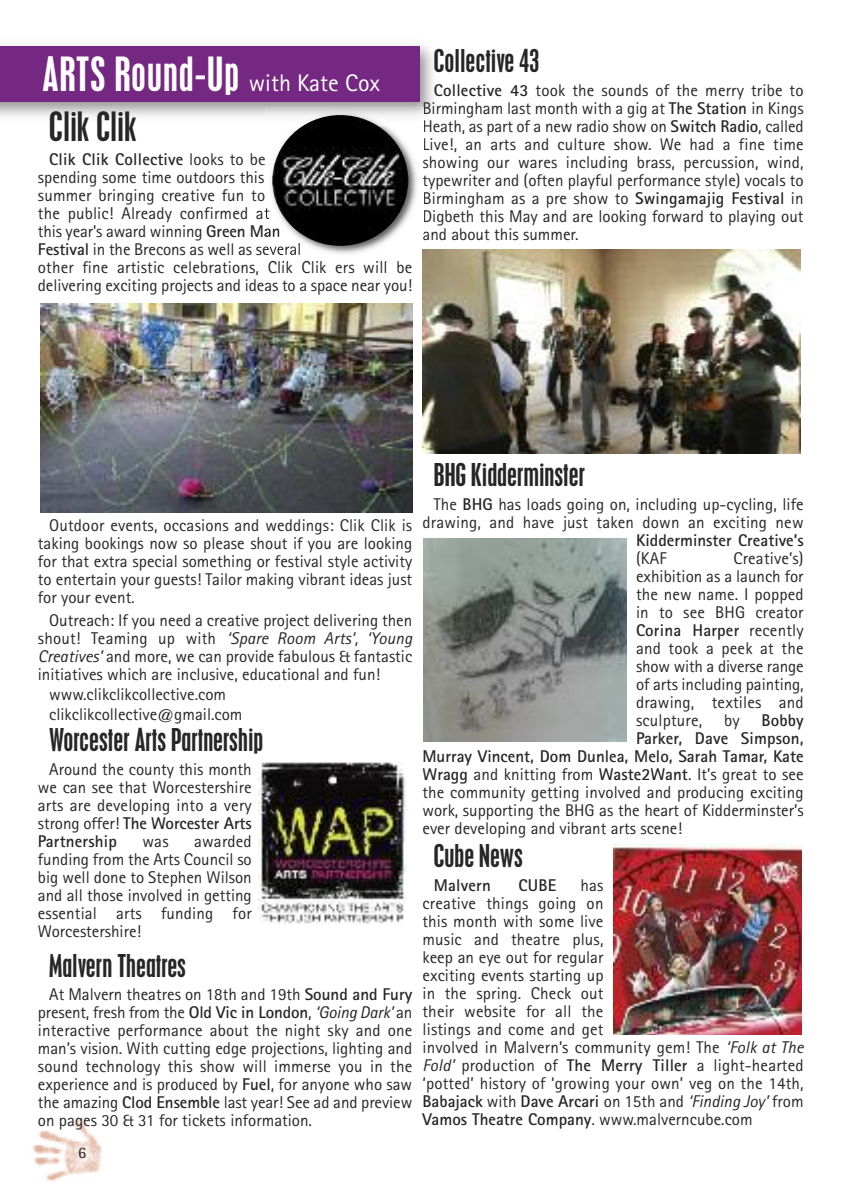
<style>
.page{position:relative;width:842px;height:1191px;background:#fff}
.page>*{position:absolute;margin:0;border:0;box-sizing:border-box;transform-origin:0 0}
.t1{font:condensed 42px "Placard";letter-spacing:.025em;color:#fff}
.t2{font:condensed 36px "Placard";color:#272627}
.t3{font:condensed 28px "Placard";color:#272627}
.t4{font:17px/18px "Rotis Sans Serif";color:#272627;text-align:justify}
.t5{font:700 17px "Rotis Sans Serif";color:#272627}
.t6{font:16px "Rotis Semi Sans";color:#272627}
.s1{font-family:"Rotis Sans Serif";font-stretch:normal;font-size:24px}
.s2{font-weight:700}
.s3{font-style:italic}
</style>
<div class="page">
<img style="left:32px;top:1117px;width:70px;height:64px">
<div style="left:0;top:46px;width:420px;height:56px;background:#752881"></div>
<img style="left:265px;top:107px;width:158px;height:154px">
<img style="left:265px;top:225px;width:14px;height:12px">
<img style="left:272px;top:115px;width:136px;height:131px;border-radius:50%">
<img style="left:259px;top:762px;width:147px;height:162px">
<div style="left:423px;top:536px;width:203px;height:208px;background:linear-gradient(to right,#fff,#fff)"></div>
<img style="left:423px;top:538px;width:203px;height:203px">
<img style="left:613px;top:844px;width:188px;height:190px">
<img style="left:41px;top:303px;width:372px;height:209px">
<img style="left:422px;top:249px;width:378px;height:205px">
<h1 class="t1" style="left:43px;top:56px;width:339px">ARTS Round-Up <span class="s1">with Kate Cox</span></h1>
<h2 class="t2" style="left:49px;top:111px;width:89px">Clik Clik</h2>
<p class="t4" style="left:38px;top:152px;width:376px;text-align:left;text-indent:11px"><span class="s2">Clik Clik Collective</span> looks to be<br>spending some time outdoors this<br>summer bringing creative fun to<br>the public! Already confirmed at<br>this year’s award winning <span class="s2">Green Man<br>Festival</span> in the Brecons as well as several<br>other fine artistic celebrations, Clik Clik ers will be delivering exciting projects and ideas to a space near you!</p>
<h3 class="t3" style="left:434px;top:49px;width:107px">Collective 43</h3>
<p class="t4" style="left:422px;top:83px;width:383px;text-indent:11px"><span class="s2">Collective 43</span> took the sounds of the merry tribe to Birmingham last month with a gig at <span class="s2">The Station</span> in Kings Heath, as part of a new radio show on <span class="s2">Switch Radio</span>, called Live!, an arts and culture show. We had a fine time showing our wares including brass, percussion, wind, typewriter and (often playful performance style) vocals to Birmingham as a pre show to <span class="s2">Swingamajig Festival</span> in Digbeth this May and are looking forward to playing out and about this summer.</p>
<p class="t4" style="left:38px;top:517px;width:376px;text-indent:11px">Outdoor events, occasions and weddings: Clik Clik is taking bookings now so please shout if you are looking for that extra special something or festival style activity to entertain your guests! Tailor making vibrant ideas just for your event.</p>
<p class="t4" style="left:38px;top:613px;width:376px;text-indent:11px">Outreach: If you need a creative project delivering then shout! Teaming up with <span class="s3">‘Spare Room Arts’, ‘Young Creatives’</span> and more, we can provide fabulous &amp; fantastic initiatives which are inclusive, educational and fun!</p>
<p class="t4" style="left:49px;top:686px;width:195px;line-height:19.6px">www.clikclikcollective.com clikclikcollective@gmail.com</p>
<h3 class="t3" style="left:49px;top:728px;width:216px">Worcester Arts Partnership</h3>
<p class="t4" style="left:38px;top:762px;width:215px;text-indent:11px">Around the county this month we can see that Worcestershire arts are developing into a very strong offer! <span class="s2">The Worcester Arts Partnership</span></p>
<p class="t4" style="left:38px;top:834px;width:215px;text-indent:156px">awarded funding from the Arts Council so big well done to Stephen Wilson and all those involved in getting essential arts funding for Worcestershire!</p>
<h3 class="t3" style="left:49px;top:953px;width:138px">Malvern Theatres</h3>
<p class="t4" style="left:38px;top:987px;width:376px;text-indent:11px">At Malvern theatres on 18th and 19th <span class="s2">Sound and Fury </span>present, fresh from the <span class="s2">Old Vic in London</span>, <span class="s3">‘Going Dark’</span> an interactive performance about the night sky and one man’s vision. With cutting edge projections, lighting and sound technology this show will immerse you in the experience and is produced by <span class="s2">Fuel</span>, for anyone who saw the amazing <span class="s2">Clod Ensemble</span> last year! See ad and preview on pages 30 &amp; 31 for tickets information.</p>
<p class="t4" style="left:142px;top:834px;width:28px">was</p>
<p class="t6" style="left:78px;top:1146px;width:10px">6</p>
<h3 class="t3" style="left:434px;top:463px;width:153px">BHG Kidderminster</h3>
<p class="t4" style="left:423px;top:496px;width:383px;text-align:right">The <span class="s2">BHG</span> has loads going on, including up-cycling, life drawing, and have just taken down an exciting new</p>
<p class="t5" style="left:636px;top:534px;width:169px">Kidderminster Creative’s</p>
<p class="t4" style="left:636px;top:550px;width:32px">(KAF</p>
<p class="t4" style="left:636px;top:550px;width:169px;text-indent:97px">Creative’s) exhibition as a launch for the new name. I popped in to see BHG creator <span class="s2">Corina Harper</span> recently and took a peek at the show with a diverse range of arts including painting, drawing, textiles and sculpture,</p>
<p class="t4" style="left:724px;top:712px;width:17px">by</p>
<p class="t5" style="left:761px;top:714px;width:44px">Bobby</p>
<p class="t5" style="left:636px;top:732px;width:169px">Parker, Dave Simpson,</p>
<p class="t5" style="left:422px;top:750px;width:383px">Murray Vincent, Dom Dunlea, Melo, Sarah Tamar, Kate</p>
<p class="t4" style="left:422px;top:766px;width:383px"><span class="s2">Wragg</span> and knitting from <span class="s2">Waste2Want</span>. It’s great to see</p>
<p class="t4" style="left:422px;top:784px;width:383px">the community getting involved and producing exciting</p>
<p class="t4" style="left:422px;top:802px;width:383px">work, supporting the BHG as the heart of Kidderminster’s</p>
<p class="t4" style="left:422px;top:820px;width:261px">ever developing and vibrant arts scene!</p>
<h3 class="t3" style="left:434px;top:844px;width:91px">Cube News</h3>
<p class="t5" style="left:434px;top:879px;width:58px">Malvern</p>
<p class="t5" style="left:519px;top:879px;width:39px">CUBE</p>
<p class="t4" style="left:422px;top:878px;width:383px;text-align:left;text-indent:158px">has<br>creative things going on<br>this month with some live<br>music and theatre plus,<br>keep an eye out for regular<br>exciting events starting up<br>in the spring. Check out<br>their website for all the<br>listings and come and get<br>involved in Malvern’s community gem! The <span class="s3">‘Folk at The Fold’</span> production of <span class="s2">The Merry Tiller</span> a light-hearted ‘potted’ history of ‘growing your own’ veg on the 14th, <span class="s2">Babajack</span> with <span class="s2">Dave Arcari</span> on 15th and <span class="s3">‘Finding Joy’</span> from <span class="s2">Vamos Theatre Company</span>. www.malverncube.com</p>
</div>
